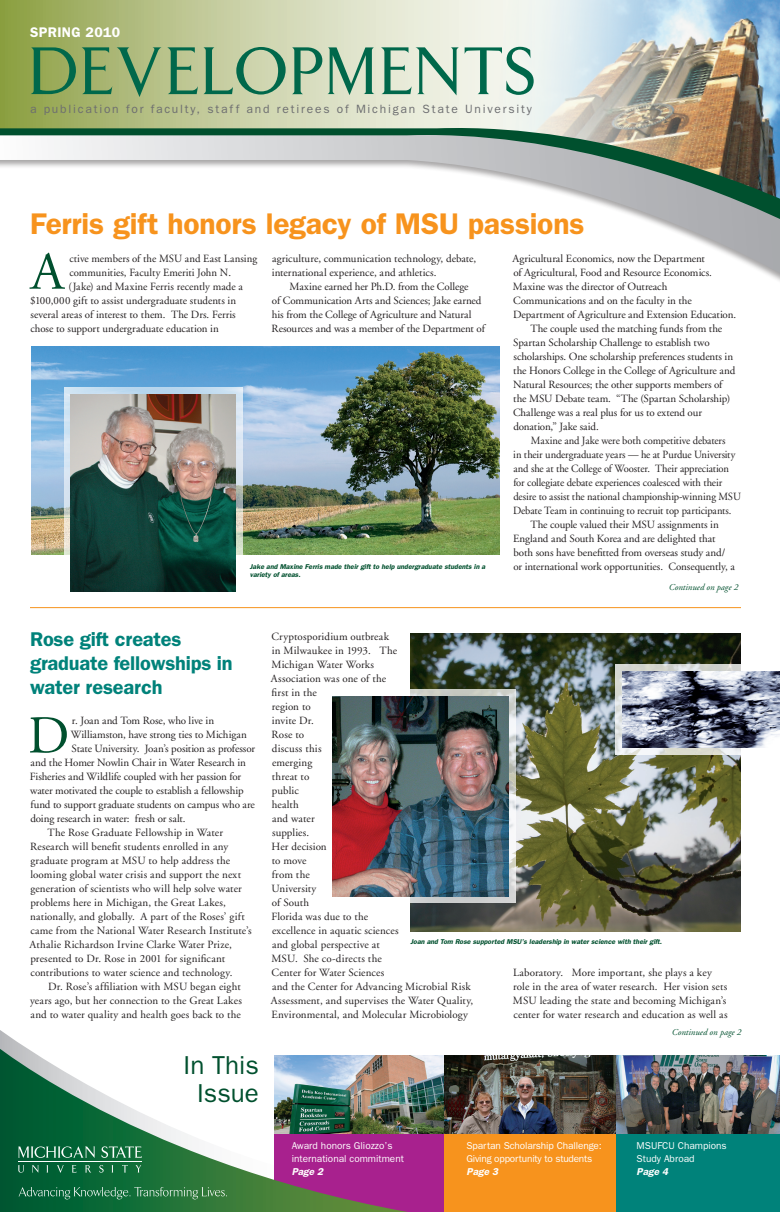
<style>
.page{position:relative;width:780px;height:1212px;background:#fff}
.page>*{position:absolute;margin:0;border:0;box-sizing:border-box;transform-origin:0 0}
.t1{font:62.9px "Arrow Font";letter-spacing:.035em;color:#00684b}
.t2{font:53.2px "Adobe Garamond";color:#00502e}
.t3{font:600 30px "Franklin Gothic";letter-spacing:-.005em;color:#f7931d}
.t4{font:26px/28px "Franklin Gothic";color:#00502e;text-align:center}
.t5{font:600 20px/24px "Franklin Gothic";letter-spacing:-.01em;color:#00827a}
.t6{font:600 14px "Franklin Gothic";letter-spacing:.025em;color:#fff}
.t7{font:12px "Franklin Gothic";letter-spacing:.15em;color:#6c6d70}
.t8{font:11px/14px "Adobe Garamond";color:#231f20}
.t9{font:11px/14px "Adobe Garamond";color:#231f20;scale:.96 1}
.t10{font:10px/13px "Franklin Gothic";color:#fff}
.t11{font:italic 9px "Adobe Garamond";color:#00502e}
.t12{font:italic 600 7px/8.4px "Franklin Gothic";color:#00502e}
.s1{font-weight:600;font-style:italic}
</style>
<div class="page">
<svg style="left:0;top:0;width:495px;height:122px;background:#c5cda0"></svg>
<img style="left:495px;top:0;width:285px;height:122px">
<svg style="left:0;top:122px;width:780px;height:12px;background:#809879"></svg>
<svg style="left:0;top:135px;width:780px;height:146px"></svg>
<img style="left:0;top:1038px;width:780px;height:174px">
<svg style="left:18px;top:1146px;width:77px;height:12px"></svg>
<svg style="left:102px;top:1146px;width:40px;height:12px"></svg>
<svg style="left:18px;top:1165px;width:6px;height:8px"></svg>
<svg style="left:32px;top:1165px;width:7px;height:8px"></svg>
<svg style="left:57px;top:1165px;width:7px;height:8px"></svg>
<svg style="left:72px;top:1165px;width:5px;height:8px"></svg>
<svg style="left:85px;top:1165px;width:6px;height:8px"></svg>
<svg style="left:99px;top:1165px;width:5px;height:8px"></svg>
<svg style="left:122px;top:1165px;width:6px;height:8px"></svg>
<svg style="left:135px;top:1165px;width:6px;height:8px"></svg>
<hr style="left:18px;top:1161px;width:124px;height:1px;background:#fff">
<svg style="left:18px;top:1187px;width:209px;height:12px;background:#368154"></svg>
<hr style="left:30px;top:607px;width:711px;height:1px;background:#f7931d">
<img style="left:31px;top:346px;width:468px;height:208px">
<img style="left:410px;top:633px;width:331px;height:298px">
<svg style="left:62px;top:386px;width:181px;height:169px;background:#bed1db"></svg>
<img style="left:71px;top:394px;width:164px;height:198px">
<svg style="left:408px;top:688px;width:108px;height:215px"></svg>
<img style="left:332px;top:696px;width:177px;height:200px">
<svg style="left:614px;top:663px;width:127px;height:92px;background:#cfd2cd"></svg>
<img style="left:622px;top:671px;width:158px;height:77px">
<p class="t6" style="left:30px;top:24px;width:92px">SPRING 2010</p>
<p class="t1" style="left:28px;top:36px;width:509px">DEVELOPMENTS</p>
<p class="t7" style="left:30px;top:102px;width:503px">a publication for faculty, staff and retirees of Michigan State University</p>
<p class="t3" style="left:30px;top:206px;width:556px">Ferris gift honors legacy of MSU passions</p>
<p class="t2" style="left:31px;top:243px;width:35px">A</p>
<p class="t8" style="left:69px;top:252px;width:190px">ctive members of the MSU and East Lansing communities, Faculty Emeriti John N. (Jake) and Maxine Ferris recently made a</p>
<p class="t8" style="left:30px;top:294px;width:208px;text-align:justify">$100,000 gift to assist undergraduate students in several areas of interest to them. The Drs. Ferris chose to support undergraduate education in</p>
<p class="t8" style="left:272px;top:252px;width:206px">agriculture, communication technology, debate, international experience, and athletics.</p>
<p class="t8" style="left:272px;top:280px;width:215px;text-indent:18px">Maxine earned her Ph.D. from the College<br>of Communication Arts and Sciences; Jake earned his from the College of Agriculture and Natural Resources and was a member of the Department of</p>
<p class="t12" style="left:250px;top:562px;width:237px">Jake and Maxine Ferris made their gift to help undergraduate students in a variety of areas.</p>
<p class="t8" style="left:512px;top:252px;width:225px">Agricultural Economics, now the Department<br>of Agricultural, Food and Resource Economics.<br>Maxine was the director of Outreach Communications and on the faculty in the Department of Agriculture and Extension Education.</p>
<p class="t8" style="left:513px;top:322px;width:224px;text-indent:17px">The couple used the matching funds from the Spartan Scholarship Challenge to establish two scholarships. One scholarship preferences students in the Honors College in the College of Agriculture and Natural Resources; the other supports members of the MSU Debate team. “The (Spartan Scholarship)<br>Challenge was a real plus for us to extend our donation,” Jake said.</p>
<p class="t9" style="left:513px;top:434px;width:239px;text-indent:18px">Maxine and Jake were both competitive debaters<br>in their undergraduate years — he at Purdue University and she at the College of Wooster. Their appreciation for collegiate debate experiences coalesced with their desire to assist the national championship-winning MSU Debate Team in continuing to recruit top participants.</p>
<p class="t8" style="left:513px;top:518px;width:223px;text-indent:17px">The couple valued their MSU assignments in England and South Korea and are delighted that both sons have benefitted from overseas study and/ or international work opportunities. Consequently, a</p>
<p class="t11" style="left:669px;top:582px;width:71px">Continued on page 2</p>
<p class="t5" style="left:30px;top:627px;width:204px">Rose gift creates graduate fellowships in water research</p>
<p class="t2" style="left:28px;top:707px;width:43px">D</p>
<p class="t8" style="left:72px;top:714px;width:144px">r. Joan and Tom Rose, who live in</p>
<p class="t8" style="left:71px;top:728px;width:178px">Williamston, have strong ties to Michigan</p>
<p class="t8" style="left:72px;top:742px;width:185px">State University. Joan’s position as professor</p>
<p class="t8" style="left:31px;top:756px;width:217px">and the Homer Nowlin Chair in Water Research in</p>
<p class="t8" style="left:30px;top:770px;width:213px">Fisheries and Wildlife coupled with her passion for</p>
<p class="t8" style="left:30px;top:784px;width:215px">water motivated the couple to establish a fellowship</p>
<p class="t8" style="left:30px;top:798px;width:226px">fund to support graduate students on campus who are</p>
<p class="t8" style="left:30px;top:812px;width:157px">doing research in water: fresh or salt.</p>
<p class="t8" style="left:29px;top:826px;width:224px;text-indent:18px">The Rose Graduate Fellowship in Water Research will benefit students enrolled in any graduate program at MSU to help address the looming global water crisis and support the next generation of scientists who will help solve water problems here in Michigan, the Great Lakes, nationally, and globally. A part of the Roses’ gift came from the National Water Research Institute’s Athalie Richardson Irvine Clarke Water Prize, presented to Dr. Rose in 2001 for significant contributions to water science and technology.</p>
<p class="t8" style="left:30px;top:980px;width:213px;text-align:justify;text-indent:18px">Dr. Rose’s affiliation with MSU began eight years ago, but her connection to the Great Lakes and to water quality and health goes back to the</p>
<p class="t4" style="left:184px;top:1051px;width:77px">In This<br>Issue</p>
<p class="t8" style="left:271px;top:630px;width:204px">Cryptosporidium outbreak<br>in Milwaukee in 1993. The<br>Michigan Water Works<br>Association was one of the<br>first in the<br>region to<br>invite Dr.<br>Rose to<br>discuss this<br>emerging<br>threat to<br>public<br>health<br>and water<br>supplies.<br>Her decision<br>to move<br>from the<br>University<br>of South<br>Florida was due to the<br>excellence in aquatic sciences<br>and global perspective at<br>MSU. She co-directs the<br>Center for Water Sciences<br>and the Center for Advancing Microbial Risk<br>Assessment, and supervises the Water Quality,<br>Environmental, and Molecular Microbiology</p>
<p class="t12" style="left:410px;top:938px;width:253px">Joan and Tom Rose supported MSU’s leadership in water science with their gift.</p>
<p class="t8" style="left:513px;top:966px;width:216px">Laboratory. More important, she plays a key role in the area of water research. Her vision sets MSU leading the state and becoming Michigan’s center for water research and education as well as</p>
<p class="t11" style="left:672px;top:1028px;width:71px">Continued on page 2</p>
<p class="t10" style="left:292px;top:1138px;width:114px">Award honors Gliozzo’s international commitment<br><span class="s1">Page 2</span></p>
<p class="t10" style="left:466px;top:1138px;width:137px">Spartan Scholarship Challenge:<br>Giving opportunity to students<br><span class="s1">Page 3</span></p>
<p class="t10" style="left:637px;top:1138px;width:92px">MSUFCU Champions<br>Study Abroad<br><span class="s1">Page 4</span></p>
</div>
